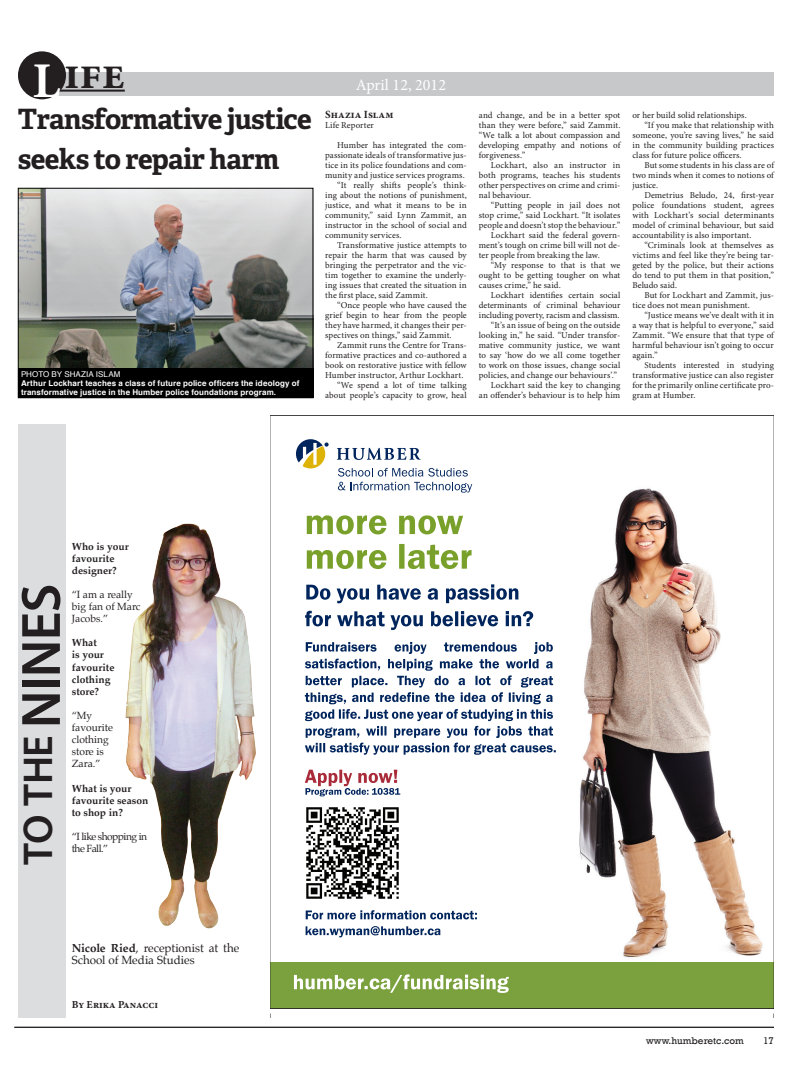
<style>
.page{position:relative;width:792px;height:1080px;background:#fff}
.page>*{position:absolute;margin:0;border:0;box-sizing:border-box;transform-origin:0 0}
.t1{font:600 55.8px "Myriad Pro";letter-spacing:-.015em;color:#231f20}
.t2{font:700 50px "Minion Pro";color:#fff}
.t3{font:700 45px "Minion Pro";color:#231f20}
.t4{font:600 41.9px "Myriad Pro";color:#231f20}
.Headline__Serif{font:700 28px "Adelle Basic";letter-spacing:-.025em;color:#231f20}
.t5{font:16px "Minion Pro";color:#fff}
.t6{font:11.6px/12.7px "Palatino";letter-spacing:-.005em;color:#231f20}
.Byline{font:700 11px "Minion Pro";letter-spacing:.01em;color:#231f20}
.t7{font:700 10.7px "Minion Pro";letter-spacing:-.015em;color:#231f20}
.t8{font:700 10.2px/12.1px "Palatino";color:#231f20}
.t9{font:10.2px/12.1px "Palatino";color:#231f20}
.t10{font:10.2px/12.1px "Palatino";letter-spacing:-.05em;color:#231f20}
.t11{font:10px "Rockwell";color:#231f20}
.Body_Copy{font:9px/10px "Minion Pro";letter-spacing:.01em;color:#231f20;text-align:justify}
.Bodycopy{font:9px "Minion Pro";letter-spacing:.01em;color:#231f20}
.Cutlines_PhotoCredit{font:700 8px/9px "Helvetica";letter-spacing:.015em;color:#fff}
.Cutlines_PhotoCredit-2{font:8px "Helvetica";letter-spacing:.005em;color:#fff}
.s1{font-weight:700}
</style>
<div class="page">
<div style="left:18px;top:72px;width:756px;height:24px;background:#c7c8ca"></div>
<hr style="left:14px;top:1027px;width:760px;height:1px;background:#231f20">
<svg style="left:18px;top:80px;width:12px;height:16px"></svg>
<hr style="left:41px;top:90px;width:84px;height:2px;background:#231f20">
<div style="left:18px;top:51px;width:48px;height:48px;background:#231f20;border-radius:50%"></div>
<div style="left:18px;top:424px;width:47px;height:594px;background:#dcdddf"></div>
<svg style="left:270px;top:415px;width:504px;height:594px"></svg>
<img style="left:20px;top:190px;width:291px;height:178px">
<div style="left:18px;top:188px;width:295px;height:210px;border:1px solid #000"></div>
<div style="left:18px;top:368px;width:295px;height:30px;background:#000"></div>
<img style="left:126px;top:524px;width:130px;height:405px">
<p class="t2" style="left:33px;top:46px;width:29px">L</p>
<p class="t3" style="left:64px;top:42px;width:63px">ife</p>
<p class="t5" style="left:356px;top:74px;width:92px">April 12, 2012</p>
<p class="Headline__Serif" style="left:18px;top:101px;width:295px">Transformative justice</p>
<p class="Headline__Serif" style="left:18px;top:141px;width:263px">seeks to repair harm</p>
<p class="Cutlines_PhotoCredit-2" style="left:21px;top:368px;width:101px">PHOTO BY SHAZIA ISLAM</p>
<p class="Cutlines_PhotoCredit" style="left:21px;top:379px;width:280px">Arthur Lockhart teaches a class of future police officers the ideology of transformative justice in the Humber police foundations program.</p>
<p class="Byline" style="left:325px;top:107px;width:70px">Shazia Islam</p>
<p class="Bodycopy" style="left:325px;top:119px;width:50px">Life Reporter</p>
<p class="Body_Copy" style="left:325px;top:140px;width:143px;text-indent:12px">Humber has integrated the com&shy;passionate ideals of transformative jus&shy;tice in its police foundations and com&shy;munity and justice services programs.</p>
<p class="Body_Copy" style="left:325px;top:180px;width:143px;text-indent:12px">“It really shifts people’s think&shy;ing about the notions of punishment, justice, and what it means to be in community,” said Lynn Zammit, an instructor in the school of social and community services.</p>
<p class="Body_Copy" style="left:325px;top:240px;width:143px;text-indent:12px">Transformative justice attempts to repair the harm that was caused by bringing the perpetrator and the vic&shy;tim together to examine the underly&shy;ing issues that created the situation in the first place, said Zammit.</p>
<p class="Body_Copy" style="left:325px;top:300px;width:143px;text-indent:12px">“Once people who have caused the grief begin to hear from the people they have harmed, it changes their per&shy;spectives on things,” said Zammit.</p>
<p class="Body_Copy" style="left:325px;top:340px;width:143px;text-indent:12px">Zammit runs the Centre for Trans&shy;formative practices and co-authored a book on restorative justice with fellow Humber instructor, Arthur Lockhart.</p>
<p class="Body_Copy" style="left:325px;top:380px;width:143px;text-align:right">“We spend a lot of time talking about people’s capacity to grow, heal</p>
<p class="Body_Copy" style="left:479px;top:110px;width:143px">and change, and be in a better spot than they were before,” said Zammit. “We talk a lot about compassion and developing empathy and notions of forgiveness.”</p>
<p class="Body_Copy" style="left:479px;top:160px;width:143px;text-indent:12px">Lockhart, also an instructor in both programs, teaches his students other perspectives on crime and crimi&shy;nal behaviour.</p>
<p class="Body_Copy" style="left:479px;top:200px;width:143px;text-indent:12px">“Putting people in jail does not stop crime,” said Lockhart. “It isolates people and doesn’t stop the behaviour.”</p>
<p class="Body_Copy" style="left:479px;top:230px;width:143px;text-indent:12px">Lockhart said the federal govern&shy;ment’s tough on crime bill will not de&shy;ter people from breaking the law.</p>
<p class="Body_Copy" style="left:479px;top:260px;width:143px;text-indent:12px">“My response to that is that we ought to be getting tougher on what causes crime,” he said.</p>
<p class="Body_Copy" style="left:479px;top:290px;width:143px;text-indent:12px">Lockhart identifies certain social determinants of criminal behaviour including poverty, racism and classism.</p>
<p class="Body_Copy" style="left:479px;top:320px;width:143px;text-indent:12px">“It’s an issue of being on the outside looking in,” he said. “Under transfor&shy;mative community justice, we want to say ‘how do we all come together to work on those issues, change social policies, and change our behaviours’.”</p>
<p class="Body_Copy" style="left:479px;top:380px;width:143px;text-align:right">Lockhart said the key to changing<br>an offender’s behaviour is to help him</p>
<p class="Body_Copy" style="left:632px;top:110px;width:116px">or her build solid relationships.</p>
<p class="Body_Copy" style="left:632px;top:120px;width:143px;text-indent:12px">“If you make that relationship with someone, you’re saving lives,” he said in the community building practices class for future police officers.</p>
<p class="Body_Copy" style="left:632px;top:160px;width:143px;text-indent:12px">But some students in his class are of two minds when it comes to notions of justice.</p>
<p class="Body_Copy" style="left:632px;top:190px;width:143px;text-indent:12px">Demetrius Beludo, 24, first-year police foundations student, agrees with Lockhart’s social determinants model of criminal behaviour, but said accountability is also important.</p>
<p class="Body_Copy" style="left:632px;top:240px;width:143px;text-indent:12px">“Criminals look at themselves as victims and feel like they’re being tar&shy;geted by the police, but their actions do tend to put them in that position,” Beludo said.</p>
<p class="Body_Copy" style="left:632px;top:290px;width:143px;text-indent:12px">But for Lockhart and Zammit, jus&shy;tice does not mean punishment.</p>
<p class="Body_Copy" style="left:632px;top:310px;width:143px;text-indent:12px">“Justice means we’ve dealt with it in a way that is helpful to everyone,” said Zammit. “We ensure that that type of harmful behaviour isn’t going to occur again.”</p>
<p class="Body_Copy" style="left:632px;top:360px;width:143px;text-indent:12px">Students interested in studying transformative justice can also register for the primarily online certificate pro&shy;gram at Humber.</p>
<p class="t1" style="left:6px;top:728px;width:146px;rotate:-90deg">NINES</p>
<p class="t4" style="left:11px;top:865px;width:131px;rotate:-90deg">TO THE</p>
<p class="t8" style="left:72px;top:540px;width:58px">Who is your favourite designer?</p>
<p class="t9" style="left:72px;top:588px;width:70px">“I am a really big fan of Marc<br>Jacobs.”</p>
<p class="t8" style="left:72px;top:637px;width:44px">What<br>is your favourite clothing store?</p>
<p class="t9" style="left:72px;top:709px;width:43px">“My favourite clothing store is<br>Zara.”</p>
<p class="t8" style="left:72px;top:782px;width:78px">What is your favourite season to shop in?</p>
<p class="t10" style="left:72px;top:830px;width:77px">“I like shopping in the Fall.”</p>
<p class="t6" style="left:72px;top:941px;width:169px"><span class="s1">Nicole Ried</span>, receptionist at the<br>School of Media Studies</p>
<p class="t7" style="left:72px;top:997px;width:88px">By Erika Panacci</p>
<p class="t11" style="left:646px;top:1035px;width:99px">www.humberetc.com</p>
<p class="t11" style="left:763px;top:1035px;width:12px">17</p>
</div>
